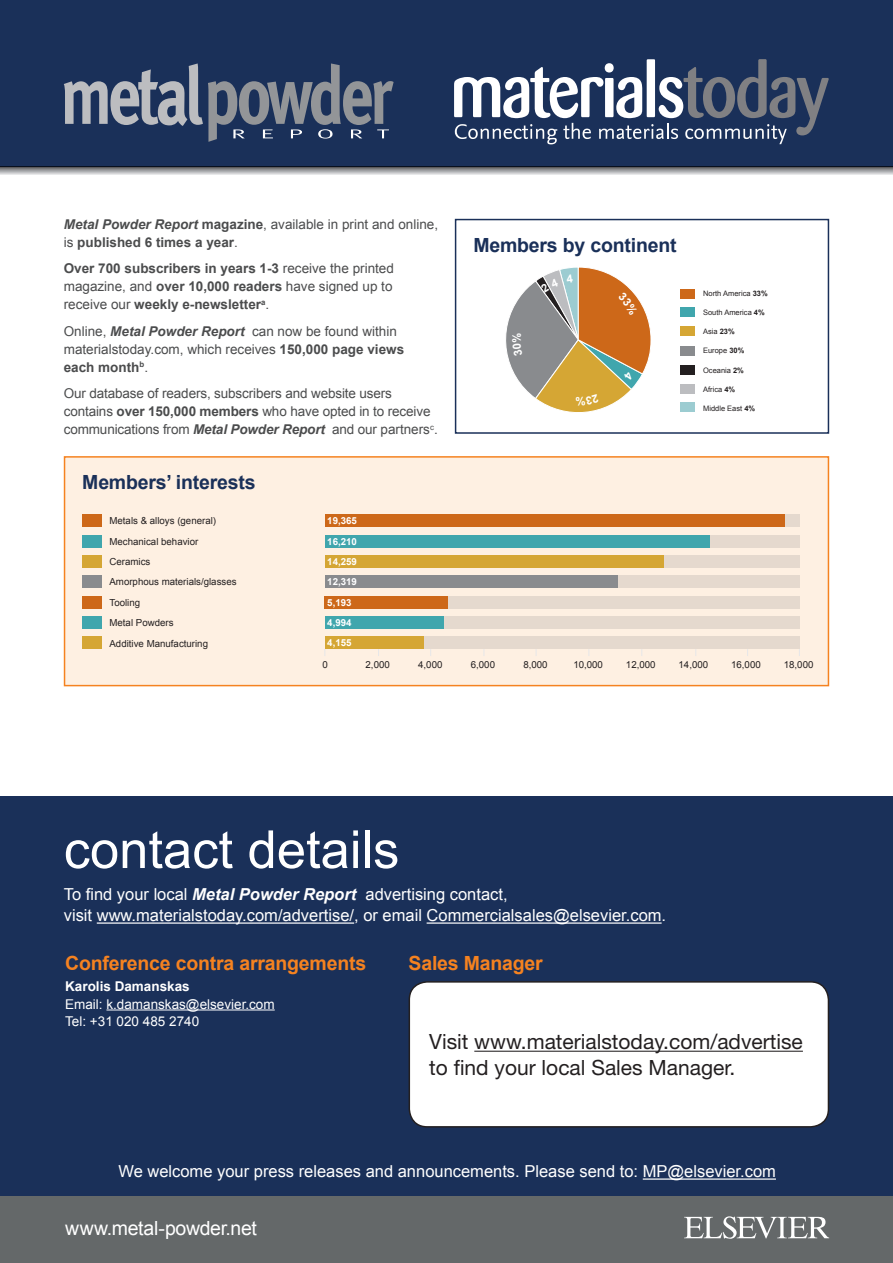
<style>
.page{position:relative;width:893px;height:1263px;background:#fff}
.page>*{position:absolute;margin:0;border:0;box-sizing:border-box;transform-origin:0 0}
.t1{font:52.5px "Arial";color:#fff}
.t2{font:21px/25.5px "Helvetica Neue LT Std";color:#231f20}
.t3{font:700 19.5px "Arial";letter-spacing:-.01em;color:#f58220}
.t4{font:700 19.5px "Arial";letter-spacing:-.01em;color:#1a3059}
.t5{font:19.5px "Arial";letter-spacing:-.015em;color:#fff}
.t6{font:16.5px/21px "Arial";color:#fff}
.t7{font:13.5px/18px "Arial";letter-spacing:-.01em;color:#4b4c4d}
.t8{font:700 13.5px/18px "Arial";color:#4b4c4d;text-align:justify}
.t9{font:13.5px/17.4px "Arial";color:#fff}
.t10{font:700 13.5px "Arial";color:#fff}
.t11{font:9.75px/20.4px "Arial";color:#231f20}
.t12{font:700 9.75px/20.4px "Arial";color:#fff}
.t13{font:7.5px "Arial";color:#231f20}
.s1{font-weight:700;font-style:italic}
.s2{font-weight:700}
.s3{font-weight:400}
</style>
<div class="page">
<div style="left:0;top:0;width:893px;height:167px;background:#1a3059"></div>
<svg style="left:0;top:167px;width:893px;height:8px"></svg>
<div style="left:0;top:1196px;width:893px;height:67px;background:#646869"></div>
<div style="left:455px;top:219px;width:374px;height:215px;border:2px solid #1a3059"></div>
<div style="left:65px;top:457px;width:763px;height:229px;background:#fef0e2"></div>
<div style="left:64px;top:456px;width:765px;height:230px;border:2px solid #f58220"></div>
<div style="left:325px;top:636px;width:474px;height:13px;background:#e5d9ce"></div>
<svg style="left:784px;top:515px;width:15px;height:12px"></svg>
<div style="left:325px;top:535px;width:474px;height:12px;background:#e5d9ce"></div>
<div style="left:325px;top:555px;width:474px;height:13px;background:#e5d9ce"></div>
<div style="left:325px;top:575px;width:474px;height:13px;background:#e5d9ce"></div>
<div style="left:325px;top:596px;width:474px;height:12px;background:#e5d9ce"></div>
<div style="left:325px;top:515px;width:459px;height:12px;background:#cd6819"></div>
<div style="left:325px;top:535px;width:385px;height:12px;background:#40a6ad"></div>
<div style="left:325px;top:555px;width:338px;height:13px;background:#d5a634"></div>
<div style="left:325px;top:636px;width:98px;height:13px;background:#d5a634"></div>
<div style="left:325px;top:575px;width:292px;height:13px;background:#898b8e"></div>
<div style="left:325px;top:596px;width:123px;height:12px;background:#cd6819"></div>
<div style="left:82px;top:515px;width:20px;height:12px;background:#cd6819"></div>
<div style="left:82px;top:535px;width:20px;height:12px;background:#40a6ad"></div>
<div style="left:82px;top:555px;width:20px;height:13px;background:#d5a634"></div>
<div style="left:82px;top:636px;width:20px;height:13px;background:#d5a634"></div>
<div style="left:82px;top:575px;width:20px;height:13px;background:#898b8e"></div>
<div style="left:82px;top:596px;width:20px;height:12px;background:#cd6819"></div>
<div style="left:82px;top:616px;width:20px;height:13px;background:#40a6ad"></div>
<div style="left:325px;top:616px;width:474px;height:13px;background:#e5d9ce"></div>
<div style="left:325px;top:616px;width:118px;height:13px;background:#40a6ad"></div>
<svg style="left:454px;top:59px;width:375px;height:85px"></svg>
<svg style="left:684px;top:1216px;width:145px;height:23px"></svg>
<div style="left:680px;top:289px;width:14px;height:9px;background:#cd6819"></div>
<div style="left:680px;top:308px;width:14px;height:9px;background:#40a6ad"></div>
<div style="left:680px;top:327px;width:14px;height:9px;background:#d5a634"></div>
<div style="left:680px;top:346px;width:14px;height:9px;background:#898b8e"></div>
<div style="left:680px;top:365px;width:14px;height:9px;background:#231f20"></div>
<div style="left:680px;top:384px;width:14px;height:9px;background:#bcbdc0"></div>
<div style="left:680px;top:402px;width:14px;height:10px;background:#9cccd1"></div>
<svg style="left:64px;top:63px;width:330px;height:79px"></svg>
<div style="left:0;top:796px;width:893px;height:399px;background:#1a3059"></div>
<hr style="left:106px;top:1009px;width:169px;height:1px;background:#fff">
<hr style="left:97px;top:922px;width:257px;height:2px;background:#fff">
<hr style="left:427px;top:922px;width:235px;height:2px;background:#fff">
<hr style="left:643px;top:1178px;width:133px;height:2px;background:#fff">
<div style="left:409px;top:982px;width:419px;height:145px;background:#fff;border-radius:18px"></div>
<hr style="left:474px;top:1051px;width:329px;height:1px;background:#231f20">
<div style="left:409px;top:981px;width:420px;height:146px;border:2px solid #231f20;border-radius:18px"></div>
<svg style="left:506px;top:267px;width:145px;height:146px"></svg>
<p class="t7" style="left:64px;top:215px;width:376px"><span class="s1">Metal Powder Report</span> <span class="s2">magazine</span>, available in print and online, is <span class="s2">published 6 times a year</span>.</p>
<p class="t8" style="left:64px;top:260px;width:332px">Over 700 subscribers in years 1-3 <span class="s3">receive the printed magazine, and</span> over 10,000 readers <span class="s3">have signed up to receive our</span> weekly e-newsletter<sup>a</sup><span class="s3">.</span></p>
<p class="t7" style="left:64px;top:322px;width:342px">Online, <span class="s1">Metal Powder Report</span> can now be found within materialstoday.com, which receives <span class="s2">150,000 page views each month</span><sup>b</sup>.</p>
<p class="t7" style="left:64px;top:385px;width:375px">Our database of readers, subscribers and website users contains <span class="s2">over 150,000 members</span> who have opted in to receive communications from <span class="s1">Metal Powder Report</span> and our partners<sup>c</sup>.</p>
<h3 class="t4" style="left:82px;top:469px;width:175px">Members’ interests</h3>
<p class="t11" style="left:109px;top:511px;width:129px">Metals &amp; alloys (general)<br>Mechanical behavior<br>Ceramics<br>Amorphous materials/glasses<br>Tooling<br>Metal Powders<br>Additive Manufacturing</p>
<p class="t12" style="left:327px;top:511px;width:31px">19,365<br>16,210<br>14,259<br>12,319<br>5,193<br>4,994<br>4,155</p>
<h3 class="t4" style="left:473px;top:232px;width:205px">Members by continent</h3>
<p class="t13" style="left:703px;top:289px;width:66px">North America <span class="s2">33%</span></p>
<p class="t13" style="left:703px;top:308px;width:63px">South America <span class="s2">4%</span></p>
<p class="t13" style="left:703px;top:327px;width:33px">Asia <span class="s2">23%</span></p>
<p class="t13" style="left:703px;top:346px;width:43px">Europe <span class="s2">30%</span></p>
<p class="t13" style="left:703px;top:365px;width:42px">Oceania <span class="s2">2%</span></p>
<p class="t13" style="left:703px;top:384px;width:34px">Africa <span class="s2">4%</span></p>
<p class="t13" style="left:703px;top:403px;width:54px">Middle East <span class="s2">4%</span></p>
<p class="t11" style="left:322px;top:654px;width:7px">0</p>
<p class="t11" style="left:366px;top:654px;width:26px">2,000</p>
<p class="t11" style="left:418px;top:654px;width:26px">4,000</p>
<p class="t11" style="left:471px;top:654px;width:26px">6,000</p>
<p class="t11" style="left:523px;top:654px;width:26px">8,000</p>
<p class="t11" style="left:573px;top:654px;width:31px">10,000</p>
<p class="t11" style="left:626px;top:654px;width:31px">12,000</p>
<p class="t11" style="left:679px;top:654px;width:31px">14,000</p>
<p class="t11" style="left:731px;top:654px;width:31px">16,000</p>
<p class="t11" style="left:784px;top:654px;width:31px">18,000</p>
<h1 class="t1" style="left:64px;top:815px;width:337px">contact details</h1>
<p class="t6" style="left:64px;top:884px;width:604px">To find your local <span class="s1">Metal Powder Report</span> advertising contact,<br>visit www.materialstoday.com/advertise/, or email Commercialsales@elsevier.com.</p>
<h3 class="t3" style="left:409px;top:951px;width:136px">Sales Manager</h3>
<h3 class="t3" style="left:65px;top:951px;width:303px">Conference contra arrangements</h3>
<p class="t10" style="left:65px;top:977px;width:126px">Karolis Damanskas</p>
<p class="t9" style="left:65px;top:995px;width:211px">Email: k.damanskas@elsevier.com<br>Tel: +31 020 485 2740</p>
<h2 class="t2" style="left:429px;top:1028px;width:375px">Visit www.materialstoday.com/advertise to find your local Sales Manager.</h2>
<p class="t6" style="left:118px;top:1161px;width:659px">We welcome your press releases and announcements. Please send to: MP@elsevier.com</p>
<h3 class="t5" style="left:65px;top:1215px;width:193px">www.metal-powder.net</h3>
</div>
